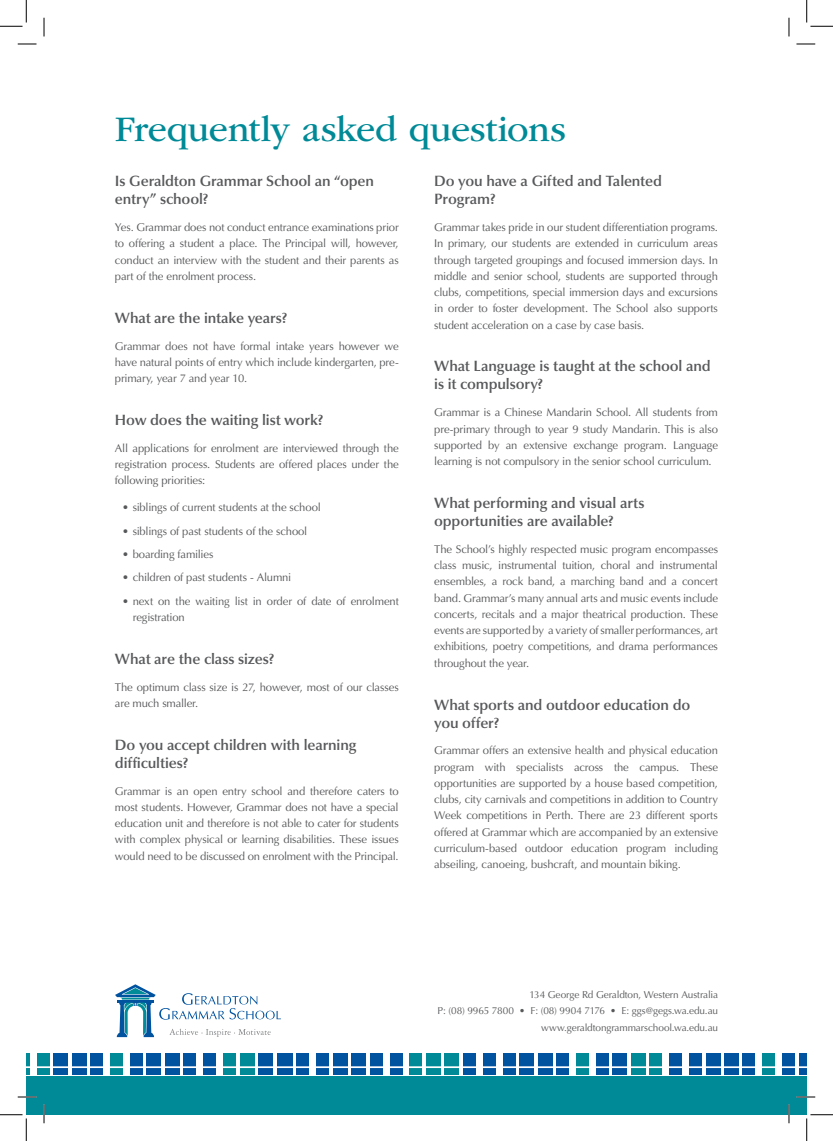
<style>
.page{position:relative;width:833px;height:1141px;background:#fff}
.page>*{position:absolute;margin:0;border:0;box-sizing:border-box;transform-origin:0 0}
.t1{font:37.5px "ITC Garamond Std";letter-spacing:-.01em;color:#008a97}
.t2{font:600 15px/18px "Optima LT Std";letter-spacing:-.01em;color:#57585a}
.t3{font:11.25px/16.2px "Optima LT Std";letter-spacing:-.015em;color:#57585a;text-align:justify}
.t4{font:10px/16.2px "Optima LT Std";letter-spacing:-.01em;color:#57585a;text-align:right}
</style>
<div class="page">
<svg style="left:115px;top:984px;width:166px;height:52px"></svg>
<div style="left:26px;top:1075px;width:780px;height:39px;background:#008a97"></div>
<div style="left:409px;top:1052px;width:13px;height:22px;background:#008a97"></div>
<div style="left:239px;top:1052px;width:15px;height:22px;background:#008a97"></div>
<div style="left:258px;top:1052px;width:15px;height:22px;background:#0153a0"></div>
<div style="left:183px;top:1052px;width:13px;height:22px;background:#0153a0"></div>
<div style="left:277px;top:1052px;width:15px;height:22px;background:#0153a0"></div>
<div style="left:203px;top:1052px;width:13px;height:22px;background:#0153a0"></div>
<div style="left:165px;top:1052px;width:14px;height:22px;background:#0153a0"></div>
<div style="left:389px;top:1052px;width:13px;height:22px;background:#0153a0"></div>
<div style="left:370px;top:1052px;width:12px;height:22px;background:#0153a0"></div>
<div style="left:296px;top:1052px;width:13px;height:22px;background:#0153a0"></div>
<div style="left:316px;top:1052px;width:13px;height:22px;background:#0153a0"></div>
<div style="left:333px;top:1052px;width:14px;height:22px;background:#0153a0"></div>
<div style="left:223px;top:1052px;width:12px;height:22px;background:#008a97"></div>
<div style="left:146px;top:1052px;width:15px;height:22px;background:#0153a0"></div>
<hr style="left:26px;top:1052px;width:3px;height:22px;background:#008a97">
<div style="left:90px;top:1052px;width:13px;height:22px;background:#0153a0"></div>
<div style="left:110px;top:1052px;width:13px;height:22px;background:#008a97"></div>
<div style="left:130px;top:1052px;width:12px;height:22px;background:#0153a0"></div>
<div style="left:37px;top:1052px;width:12px;height:22px;background:#008a97"></div>
<div style="left:72px;top:1052px;width:14px;height:22px;background:#0153a0"></div>
<div style="left:53px;top:1052px;width:15px;height:22px;background:#0153a0"></div>
<div style="left:351px;top:1052px;width:15px;height:22px;background:#0153a0"></div>
<div style="left:742px;top:1052px;width:12px;height:22px;background:#0153a0"></div>
<div style="left:762px;top:1052px;width:12px;height:22px;background:#008a97"></div>
<div style="left:782px;top:1052px;width:12px;height:22px;background:#0153a0"></div>
<div style="left:798px;top:1052px;width:8px;height:22px;background:#0153a0"></div>
<div style="left:723px;top:1052px;width:15px;height:22px;background:#0153a0"></div>
<div style="left:705px;top:1052px;width:14px;height:22px;background:#0153a0"></div>
<div style="left:426px;top:1052px;width:14px;height:22px;background:#008a97"></div>
<div style="left:689px;top:1052px;width:12px;height:22px;background:#0153a0"></div>
<div style="left:502px;top:1052px;width:13px;height:22px;background:#0153a0"></div>
<div style="left:483px;top:1052px;width:12px;height:22px;background:#0153a0"></div>
<div style="left:519px;top:1052px;width:14px;height:22px;background:#0153a0"></div>
<div style="left:463px;top:1052px;width:12px;height:22px;background:#0153a0"></div>
<div style="left:537px;top:1052px;width:15px;height:22px;background:#0153a0"></div>
<div style="left:444px;top:1052px;width:15px;height:22px;background:#008a97"></div>
<div style="left:576px;top:1052px;width:12px;height:22px;background:#008a97"></div>
<div style="left:556px;top:1052px;width:12px;height:22px;background:#0153a0"></div>
<div style="left:612px;top:1052px;width:14px;height:22px;background:#0153a0"></div>
<div style="left:649px;top:1052px;width:12px;height:22px;background:#008a97"></div>
<div style="left:630px;top:1052px;width:15px;height:22px;background:#008a97"></div>
<div style="left:669px;top:1052px;width:12px;height:22px;background:#0153a0"></div>
<div style="left:596px;top:1052px;width:12px;height:22px;background:#0153a0"></div>
<hr style="left:26px;top:1066px;width:780px;height:1px;background:#fff">
<svg style="left:18px;top:43px;width:18px;height:2px"></svg>
<svg style="left:796px;top:43px;width:18px;height:2px"></svg>
<svg style="left:18px;top:1096px;width:18px;height:1px"></svg>
<svg style="left:796px;top:1096px;width:18px;height:1px"></svg>
<svg style="left:43px;top:18px;width:2px;height:18px"></svg>
<svg style="left:43px;top:1104px;width:2px;height:19px"></svg>
<svg style="left:788px;top:18px;width:1px;height:18px"></svg>
<svg style="left:787px;top:1104px;width:2px;height:19px"></svg>
<svg style="left:0;top:0;width:27px;height:27px"></svg>
<svg style="left:0;top:1114px;width:27px;height:26px"></svg>
<svg style="left:806px;top:0;width:26px;height:27px"></svg>
<svg style="left:806px;top:1114px;width:26px;height:26px"></svg>
<h1 class="t1" style="left:115px;top:109px;width:452px">Frequently asked questions</h1>
<h2 class="t2" style="left:115px;top:172px;width:260px">Is Geraldton Grammar School an “open entry” school?</h2>
<p class="t3" style="left:115px;top:219px;width:285px">Yes. Grammar does not conduct entrance examinations prior to offering a student a place. The Principal will, however, conduct an interview with the student and their parents as part of the enrolment process.</p>
<h2 class="t2" style="left:115px;top:309px;width:174px">What are the intake years?</h2>
<p class="t3" style="left:115px;top:338px;width:285px">Grammar does not have formal intake years however we have natural points of entry which include kindergarten, pre&shy;primary, year 7 and year 10.</p>
<h2 class="t2" style="left:115px;top:411px;width:210px">How does the waiting list work?</h2>
<p class="t3" style="left:115px;top:440px;width:285px">All applications for enrolment are interviewed through the registration process. Students are offered places under the following priorities:</p>
<p class="t3" style="left:122px;top:499px;width:200px">• siblings of current students at the school</p>
<p class="t3" style="left:122px;top:522px;width:187px">• siblings of past students of the school</p>
<p class="t3" style="left:122px;top:546px;width:93px">• boarding families</p>
<p class="t3" style="left:122px;top:569px;width:170px">• children of past students - Alumni</p>
<p class="t3" style="left:133px;top:592px;width:267px;text-indent:-11px">• next on the waiting list in order of date of enrolment registration</p>
<h2 class="t2" style="left:115px;top:649px;width:161px">What are the class sizes?</h2>
<p class="t3" style="left:115px;top:678px;width:285px">The optimum class size is 27, however, most of our classes are much smaller.</p>
<h2 class="t2" style="left:115px;top:735px;width:243px">Do you accept children with learning difficulties?</h2>
<p class="t3" style="left:115px;top:782px;width:285px">Grammar is an open entry school and therefore caters to most students. However, Grammar does not have a special education unit and therefore is not able to cater for students with complex physical or learning disabilities. These issues would need to be discussed on enrolment with the Principal.</p>
<h2 class="t2" style="left:434px;top:172px;width:229px">Do you have a Gifted and Talented<br>Program?</h2>
<p class="t3" style="left:434px;top:219px;width:285px">Grammar takes pride in our student differentiation programs.<br>In primary, our students are extended in curriculum areas through targeted groupings and focused immersion days. In middle and senior school, students are supported through clubs, competitions, special immersion days and excursions in order to foster development. The School also supports student acceleration on a case by case basis.</p>
<h2 class="t2" style="left:434px;top:357px;width:278px">What Language is taught at the school and is it compulsory?</h2>
<p class="t3" style="left:434px;top:404px;width:285px">Grammar is a Chinese Mandarin School. All students from pre-primary through to year 9 study Mandarin. This is also supported by an extensive exchange program. Language learning is not compulsory in the senior school curriculum.</p>
<h2 class="t2" style="left:434px;top:494px;width:212px">What performing and visual arts opportunities are available?</h2>
<p class="t3" style="left:434px;top:541px;width:285px">The School’s highly respected music program encompasses class music, instrumental tuition, choral and instrumental ensembles, a rock band, a marching band and a concert band. Grammar’s many annual arts and music events include concerts, recitals and a major theatrical production. These events are supported by a variety of smaller performances, art exhibitions, poetry competitions, and drama performances throughout the year.</p>
<h2 class="t2" style="left:434px;top:695px;width:257px">What sports and outdoor education do you offer?</h2>
<p class="t3" style="left:434px;top:742px;width:285px">Grammar offers an extensive health and physical education program with specialists across the campus. These opportunities are supported by a house based competition, clubs, city carnivals and competitions in addition to Country Week competitions in Perth. There are 23 different sports offered at Grammar which are accompanied by an extensive curriculum-based outdoor education program including abseiling, canoeing, bushcraft, and mountain biking.</p>
<p class="t4" style="left:437px;top:986px;width:282px">134 George Rd Geraldton, Western Australia<br>P: (08) 9965 7800 • F: (08) 9904 7176 • E: ggs@gegs.wa.edu.au www.geraldtongrammarschool.wa.edu.au</p>
</div>
